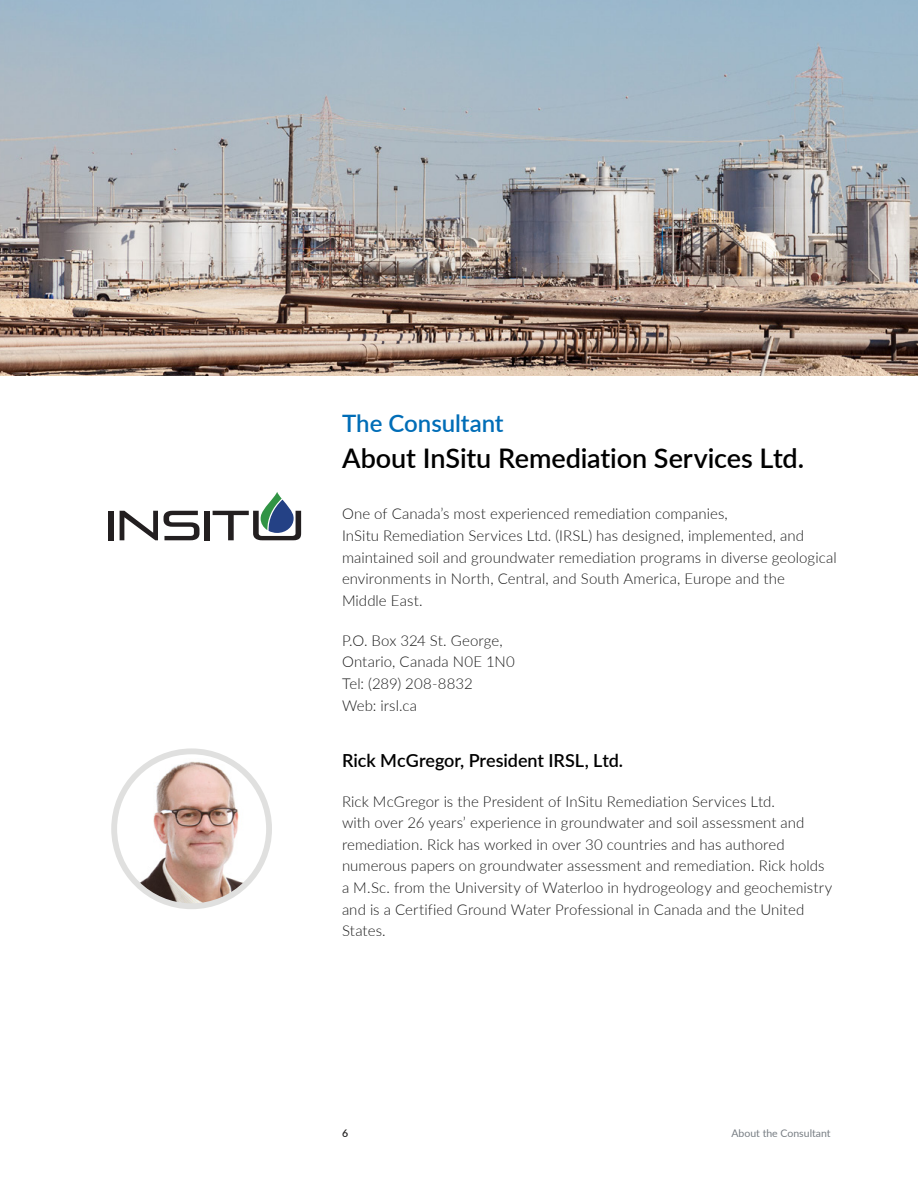
<style>
.page{position:relative;width:918px;height:1188px;background:#fff}
.page>*{position:absolute;margin:0;border:0;box-sizing:border-box;transform-origin:0 0}
.t1{font:600 27px "Lato";letter-spacing:-.005em;color:#000}
.t2{font:600 24px "Lato";color:#006db7}
.t3{font:600 18px "Lato";letter-spacing:-.005em;color:#000}
.t4{font:300 15px/21.6px "Lato";letter-spacing:.005em;color:#1d1d1d}
.t5{font:10.5px "Lato";color:#777d83}
.t6{font:600 10.5px "Lato";color:#211f20}
</style>
<div class="page">
<img style="left:0;top:0;width:917px;height:375px">
<div style="left:108px;top:511px;width:6px;height:29px;background:#231f20"></div>
<svg style="left:120px;top:511px;width:38px;height:29px"></svg>
<svg style="left:164px;top:511px;width:35px;height:29px"></svg>
<div style="left:204px;top:511px;width:6px;height:29px;background:#231f20"></div>
<svg style="left:213px;top:492px;width:88px;height:48px"></svg>
<img style="left:118px;top:755px;width:151px;height:151px">
<div style="left:111px;top:748px;width:161px;height:161px;border:6px solid #e0e0df;border-radius:50%"></div>
<svg style="left:917px;top:0;width:1px;height:376px"></svg>
<h2 class="t2" style="left:342px;top:406px;width:163px">The Consultant</h2>
<h1 class="t1" style="left:342px;top:438px;width:464px">About InSitu Remediation Services Ltd.</h1>
<p class="t4" style="left:342px;top:503px;width:496px">One of Canada’s most experienced remediation companies,<br>InSitu Remediation Services Ltd. (IRSL) has designed, implemented, and maintained soil and groundwater remediation programs in diverse geological environments in North, Central, and South America, Europe and the<br>Middle East.</p>
<p class="t4" style="left:342px;top:629px;width:174px">P.O. Box 324 St. George,<br>Ontario, Canada N0E 1N0<br>Tel: (289) 208-8832<br>Web: irsl.ca</p>
<p class="t3" style="left:342px;top:747px;width:283px">Rick McGregor, President IRSL, Ltd.</p>
<p class="t4" style="left:342px;top:790px;width:492px">Rick McGregor is the President of InSitu Remediation Services Ltd.<br>with over 26 years’ experience in groundwater and soil assessment and remediation. Rick has worked in over 30 countries and has authored numerous papers on groundwater assessment and remediation. Rick holds a M.Sc. from the University of Waterloo in hydrogeology and geochemistry and is a Certified Ground Water Professional in Canada and the United States.</p>
<p class="t6" style="left:342px;top:1125px;width:8px">6</p>
<p class="t5" style="left:731px;top:1125px;width:101px">About the Consultant</p>
</div>
